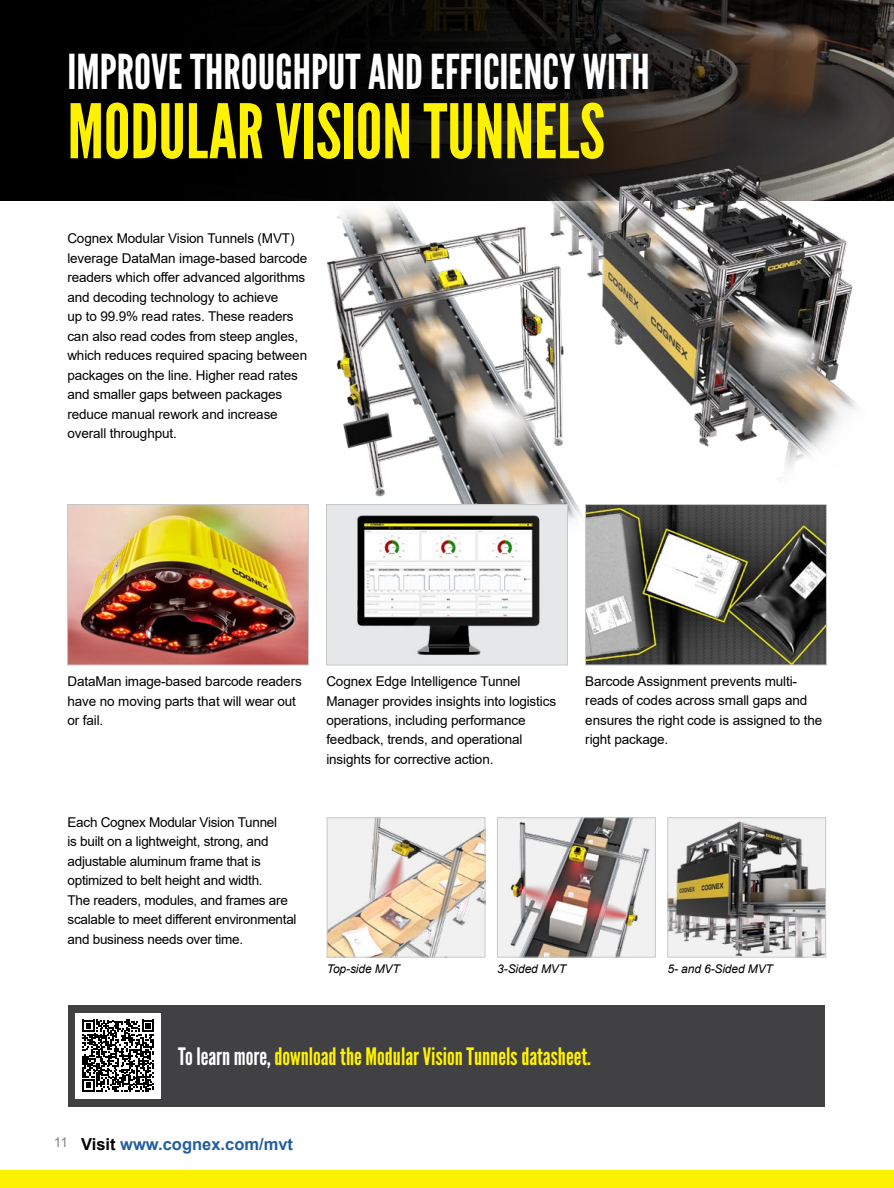
<style>
.page{position:relative;width:894px;height:1188px;background:#fff}
.page>*{position:absolute;margin:0;border:0;box-sizing:border-box;transform-origin:0 0}
.t1{font:75px "League Gothic";color:#fff200}
.t2{font:48px "League Gothic";color:#fff}
.t3{font:24px "League Gothic";color:#fff200}
.t4{font:700 16.5px "Arial";color:#215e9e}
.t5{font:13.5px/19.5px "Arial";letter-spacing:-.01em;color:#000}
.t6{font:13.5px "Arial";color:#808285}
.t7{font:italic 12px "Arial";letter-spacing:-.01em;color:#000}
.s1{color:#fff}
.s2{color:#000}
</style>
<div class="page">
<img style="left:874px;top:0;width:19px;height:201px">
<svg style="left:0;top:0;width:874px;height:201px;background:#13100f"></svg>
<img style="left:288px;top:157px;width:576px;height:409px">
<img style="left:69px;top:506px;width:237px;height:157px">
<div style="left:67px;top:504px;width:241px;height:161px;border:1px solid #c7c8ca"></div>
<img style="left:328px;top:506px;width:237px;height:157px">
<div style="left:326px;top:504px;width:241px;height:161px;border:1px solid #c7c8ca"></div>
<img style="left:587px;top:506px;width:237px;height:157px">
<div style="left:585px;top:504px;width:241px;height:161px;border:1px solid #c7c8ca"></div>
<div style="left:0;top:1171px;width:893px;height:17px;background:#fff200"></div>
<div style="left:68px;top:1005px;width:756px;height:101px;background:#414042"></div>
<img style="left:329px;top:820px;width:154px;height:135px">
<div style="left:327px;top:818px;width:158px;height:139px;border:1px solid #c7c8ca"></div>
<img style="left:499px;top:820px;width:154px;height:135px">
<div style="left:497px;top:818px;width:158px;height:139px;border:1px solid #c7c8ca"></div>
<img style="left:669px;top:820px;width:154px;height:135px">
<div style="left:667px;top:818px;width:158px;height:139px;border:1px solid #c7c8ca"></div>
<div style="left:75px;top:1013px;width:86px;height:86px;background:#fff"></div>
<svg style="left:82px;top:1020px;width:72px;height:72px"></svg>
<h2 class="t2" style="left:68px;top:44px;width:583px">IMPROVE THROUGHPUT AND EFFICIENCY WITH</h2>
<h1 class="t1" style="left:68px;top:87px;width:538px">MODULAR VISION TUNNELS</h1>
<p class="t5" style="left:67px;top:229px;width:241px">Cognex Modular Vision Tunnels (MVT) leverage DataMan image-based barcode readers which offer advanced algorithms and decoding technology to achieve<br>up to 99.9% read rates. These readers can also read codes from steep angles, which reduces required spacing between packages on the line. Higher read rates and smaller gaps between packages reduce manual rework and increase overall throughput.</p>
<p class="t5" style="left:68px;top:671px;width:236px">DataMan image-based barcode readers have no moving parts that will wear out or fail.</p>
<p class="t5" style="left:326px;top:671px;width:231px">Cognex Edge Intelligence Tunnel Manager provides insights into logistics operations, including performance feedback, trends, and operational insights for corrective action.</p>
<p class="t5" style="left:585px;top:671px;width:238px">Barcode Assignment prevents multi&shy;reads of codes across small gaps and ensures the right code is assigned to the right package.</p>
<p class="t5" style="left:68px;top:812px;width:230px">Each Cognex Modular Vision Tunnel<br>is built on a lightweight, strong, and adjustable aluminum frame that is optimized to belt height and width.<br>The readers, modules, and frames are scalable to meet different environmental and business needs over time.</p>
<p class="t7" style="left:327px;top:961px;width:74px">Top-side MVT</p>
<p class="t7" style="left:497px;top:961px;width:70px">3-Sided MVT</p>
<p class="t7" style="left:667px;top:961px;width:107px">5- and 6-Sided MVT</p>
<h3 class="t3" style="left:178px;top:1042px;width:414px"><span class="s1">To learn more,</span> download the Modular Vision Tunnels datasheet.</h3>
<p class="t6" style="left:54px;top:1133px;width:16px">11</p>
<p class="t4" style="left:81px;top:1132px;width:213px"><span class="s2">Visit</span> www.cognex.com/mvt</p>
</div>
